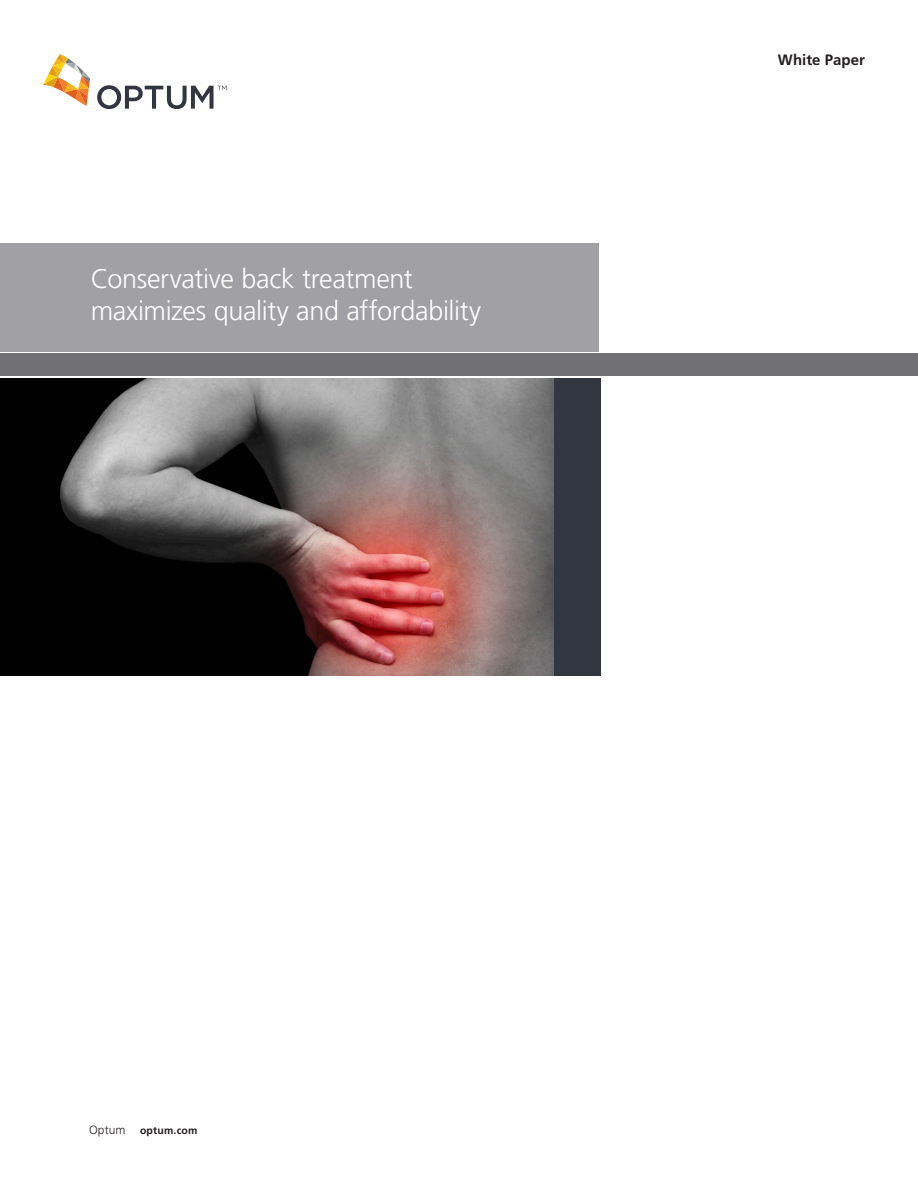
<style>
.page{position:relative;width:918px;height:1188px;background:#fff}
.page>*{position:absolute;margin:0;border:0;box-sizing:border-box;transform-origin:0 0}
.Title{font:300 27px/31.5px "Frutiger LT Std";letter-spacing:-.015em;color:#fff}
.t1{font:700 15px "Frutiger LT Std";letter-spacing:.005em;color:#231f20}
.Sign-off_footer{font:300 12px "Frutiger LT Std";letter-spacing:.005em;color:#231f20}
.Sign-off_footer-2{font:700 10.5px "Frutiger LT Std";letter-spacing:.02em;color:#231f20}
</style>
<div class="page">
<div style="left:0;top:379px;width:600px;height:297px;background:#323640"></div>
<img style="left:0;top:379px;width:554px;height:297px">
<svg style="left:43px;top:54px;width:47px;height:52px"></svg>
<svg style="left:97px;top:85px;width:130px;height:24px"></svg>
<div style="left:0;top:243px;width:599px;height:109px;background:#a1a1a5"></div>
<div style="left:0;top:354px;width:918px;height:22px;background:#717074"></div>
<p class="Title" style="left:91px;top:263px;width:392px">Conservative back treatment maximizes quality and affordability</p>
<p class="t1" style="left:778px;top:51px;width:89px">White Paper</p>
<p class="Sign-off_footer" style="left:89px;top:1123px;width:38px">Optum</p>
<p class="Sign-off_footer-2" style="left:140px;top:1124px;width:59px">optum.com</p>
</div>
